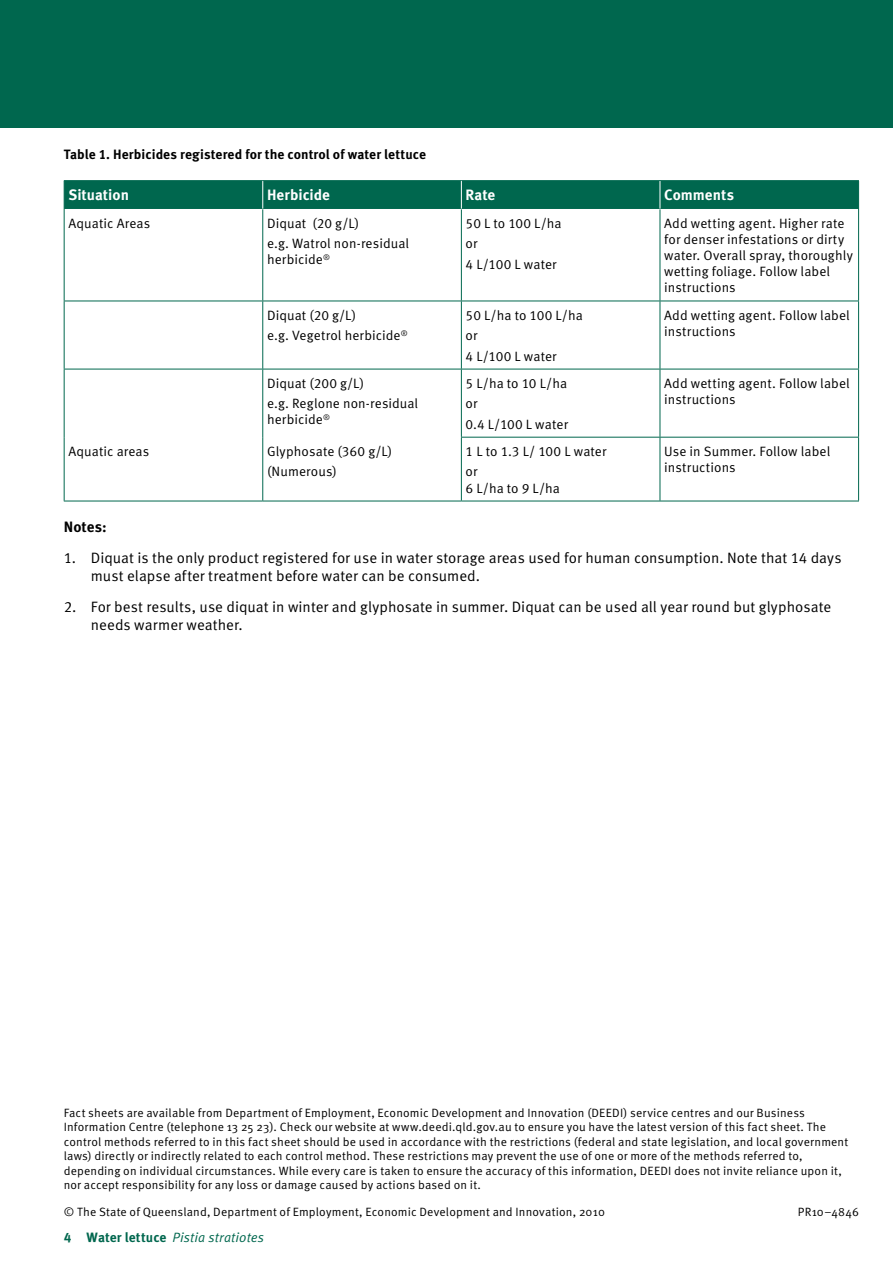
<style>
.page{position:relative;width:893px;height:1263px;background:#fff}
.page>*{position:absolute;margin:0;border:0;box-sizing:border-box;transform-origin:0 0}
.bodycopy{font:15px/18px "Meta OT";letter-spacing:.005em;color:#000}
.tableheader{font:700 15px "Meta OT";color:#fff}
.bodycopy-2{font:700 15px "Meta OT";letter-spacing:.005em;color:#000}
.tablecopy{font:13.5px/16.2px "Meta OT";letter-spacing:.005em;color:#000}
.t1{font:700 13.5px "Meta OT";letter-spacing:.005em;color:#000}
.bodycopy-3{font:italic 13.5px "Meta OT";letter-spacing:.005em;color:#00674e}
.imprint{font:12px/14.4px "Meta OT";letter-spacing:.01em;color:#000}
.s1{font-weight:700;font-style:normal}
</style>
<div class="page">
<div style="left:0;top:0;width:893px;height:128px;background:#00674e"></div>
<hr style="left:64px;top:180px;width:199px;height:1px;background:#00674e">
<hr style="left:263px;top:180px;width:198px;height:1px;background:#00674e">
<hr style="left:461px;top:180px;width:199px;height:1px;background:#00674e">
<hr style="left:660px;top:180px;width:199px;height:1px;background:#00674e">
<hr style="left:64px;top:369px;width:1px;height:68px;background:#00674e">
<hr style="left:262px;top:369px;width:1px;height:68px;background:#00674e">
<hr style="left:64px;top:437px;width:1px;height:64px;background:#00674e">
<hr style="left:262px;top:437px;width:1px;height:64px;background:#00674e">
<hr style="left:64px;top:501px;width:199px;height:1px;background:#00674e">
<hr style="left:263px;top:501px;width:198px;height:1px;background:#00674e">
<hr style="left:461px;top:369px;width:1px;height:68px;background:#00674e">
<hr style="left:660px;top:369px;width:1px;height:68px;background:#00674e">
<hr style="left:858px;top:369px;width:1px;height:68px;background:#00674e">
<hr style="left:461px;top:437px;width:199px;height:1px;background:#00674e">
<hr style="left:461px;top:437px;width:1px;height:64px;background:#00674e">
<hr style="left:660px;top:437px;width:199px;height:1px;background:#00674e">
<hr style="left:660px;top:437px;width:1px;height:64px;background:#00674e">
<hr style="left:858px;top:437px;width:1px;height:64px;background:#00674e">
<hr style="left:461px;top:501px;width:199px;height:1px;background:#00674e">
<hr style="left:660px;top:501px;width:199px;height:1px;background:#00674e">
<hr style="left:64px;top:209px;width:1px;height:92px;background:#00674e">
<hr style="left:262px;top:209px;width:1px;height:92px;background:#00674e">
<hr style="left:461px;top:209px;width:1px;height:92px;background:#00674e">
<hr style="left:660px;top:209px;width:1px;height:92px;background:#00674e">
<hr style="left:858px;top:209px;width:1px;height:92px;background:#00674e">
<hr style="left:64px;top:301px;width:199px;height:1px;background:#00674e">
<hr style="left:64px;top:301px;width:1px;height:68px;background:#00674e">
<hr style="left:263px;top:301px;width:198px;height:1px;background:#00674e">
<hr style="left:262px;top:301px;width:1px;height:68px;background:#00674e">
<hr style="left:461px;top:301px;width:199px;height:1px;background:#00674e">
<hr style="left:461px;top:301px;width:1px;height:68px;background:#00674e">
<hr style="left:660px;top:301px;width:199px;height:1px;background:#00674e">
<hr style="left:660px;top:301px;width:1px;height:68px;background:#00674e">
<hr style="left:858px;top:301px;width:1px;height:68px;background:#00674e">
<hr style="left:64px;top:369px;width:199px;height:1px;background:#00674e">
<hr style="left:263px;top:369px;width:198px;height:1px;background:#00674e">
<hr style="left:461px;top:369px;width:199px;height:1px;background:#00674e">
<hr style="left:660px;top:369px;width:199px;height:1px;background:#00674e">
<div style="left:64px;top:181px;width:795px;height:28px;background:#00674e"></div>
<p class="t1" style="left:64px;top:146px;width:364px">Table 1. Herbicides registered for the control of water lettuce</p>
<p class="tableheader" style="left:68px;top:186px;width:62px">Situation</p>
<p class="tableheader" style="left:267px;top:186px;width:64px">Herbicide</p>
<p class="tableheader" style="left:466px;top:186px;width:31px">Rate</p>
<p class="tableheader" style="left:664px;top:186px;width:71px">Comments</p>
<p class="tablecopy" style="left:68px;top:215px;width:84px">Aquatic Areas</p>
<p class="tablecopy" style="left:267px;top:215px;width:94px">Diquat (20 g/L)</p>
<p class="tablecopy" style="left:267px;top:235px;width:144px">e.g. Watrol non-residual herbicide<sup>®</sup></p>
<p class="tablecopy" style="left:466px;top:215px;width:98px">50 L to 100 L/ha</p>
<p class="tablecopy" style="left:466px;top:235px;width:13px">or</p>
<p class="tablecopy" style="left:466px;top:256px;width:93px">4 L/100 L water</p>
<p class="tablecopy" style="left:664px;top:215px;width:190px">Add wetting agent. Higher rate for denser infestations or dirty water. Overall spray, thoroughly wetting foliage. Follow label instructions</p>
<p class="tablecopy" style="left:267px;top:307px;width:91px">Diquat (20 g/L)</p>
<p class="tablecopy" style="left:267px;top:327px;width:142px">e.g. Vegetrol herbicide<sup>®</sup></p>
<p class="tablecopy" style="left:466px;top:307px;width:119px">50 L/ha to 100 L/ha</p>
<p class="tablecopy" style="left:466px;top:327px;width:13px">or</p>
<p class="tablecopy" style="left:466px;top:348px;width:93px">4 L/100 L water</p>
<p class="tablecopy" style="left:664px;top:307px;width:187px">Add wetting agent. Follow label instructions</p>
<p class="tablecopy" style="left:267px;top:375px;width:99px">Diquat (200 g/L)</p>
<p class="tablecopy" style="left:267px;top:396px;width:153px">e.g. Reglone non-residual herbicide<sup>®</sup></p>
<p class="tablecopy" style="left:466px;top:375px;width:103px">5 L/ha to 10 L/ha</p>
<p class="tablecopy" style="left:466px;top:396px;width:13px">or</p>
<p class="tablecopy" style="left:466px;top:416px;width:104px">0.4 L/100 L water</p>
<p class="tablecopy" style="left:664px;top:375px;width:187px">Add wetting agent. Follow label instructions</p>
<p class="tablecopy" style="left:68px;top:443px;width:83px">Aquatic areas</p>
<p class="tablecopy" style="left:267px;top:443px;width:127px">Glyphosate (360 g/L)</p>
<p class="tablecopy" style="left:267px;top:464px;width:71px">(Numerous)</p>
<p class="tablecopy" style="left:466px;top:443px;width:142px">1 L to 1.3 L/ 100 L water</p>
<p class="tablecopy" style="left:466px;top:464px;width:96px">or<br>6 L/ha to 9 L/ha</p>
<p class="tablecopy" style="left:664px;top:443px;width:168px">Use in Summer. Follow label instructions</p>
<p class="bodycopy-2" style="left:64px;top:517px;width:44px">Notes:</p>
<p class="bodycopy" style="left:91px;top:549px;width:752px;text-indent:-27px">1. Diquat is the only product registered for use in water storage areas used for human consumption. Note that 14 days must elapse after treatment before water can be consumed.</p>
<p class="bodycopy" style="left:91px;top:598px;width:742px;text-indent:-27px">2. For best results, use diquat in winter and glyphosate in summer. Diquat can be used all year round but glyphosate needs warmer weather.</p>
<p class="imprint" style="left:64px;top:1106px;width:786px">Fact sheets are available from Department of Employment, Economic Development and Innovation (DEEDI) service centres and our Business Information Centre (telephone 13 25 23). Check our website at www.deedi.qld.gov.au to ensure you have the latest version of this fact sheet. The control methods referred to in this fact sheet should be used in accordance with the restrictions (federal and state legislation, and local government laws) directly or indirectly related to each control method. These restrictions may prevent the use of one or more of the methods referred to, depending on individual circumstances. While every care is taken to ensure the accuracy of this information, DEEDI does not invite reliance upon it, nor accept responsibility for any loss or damage caused by actions based on it.</p>
<p class="imprint" style="left:64px;top:1205px;width:543px">© The State of Queensland, Department of Employment, Economic Development and Innovation, 2010</p>
<p class="imprint" style="left:798px;top:1205px;width:63px">PR10–4846</p>
<p class="bodycopy-3" style="left:64px;top:1229px;width:202px"><span class="s1">4 Water lettuce</span> Pistia stratiotes</p>
</div>
